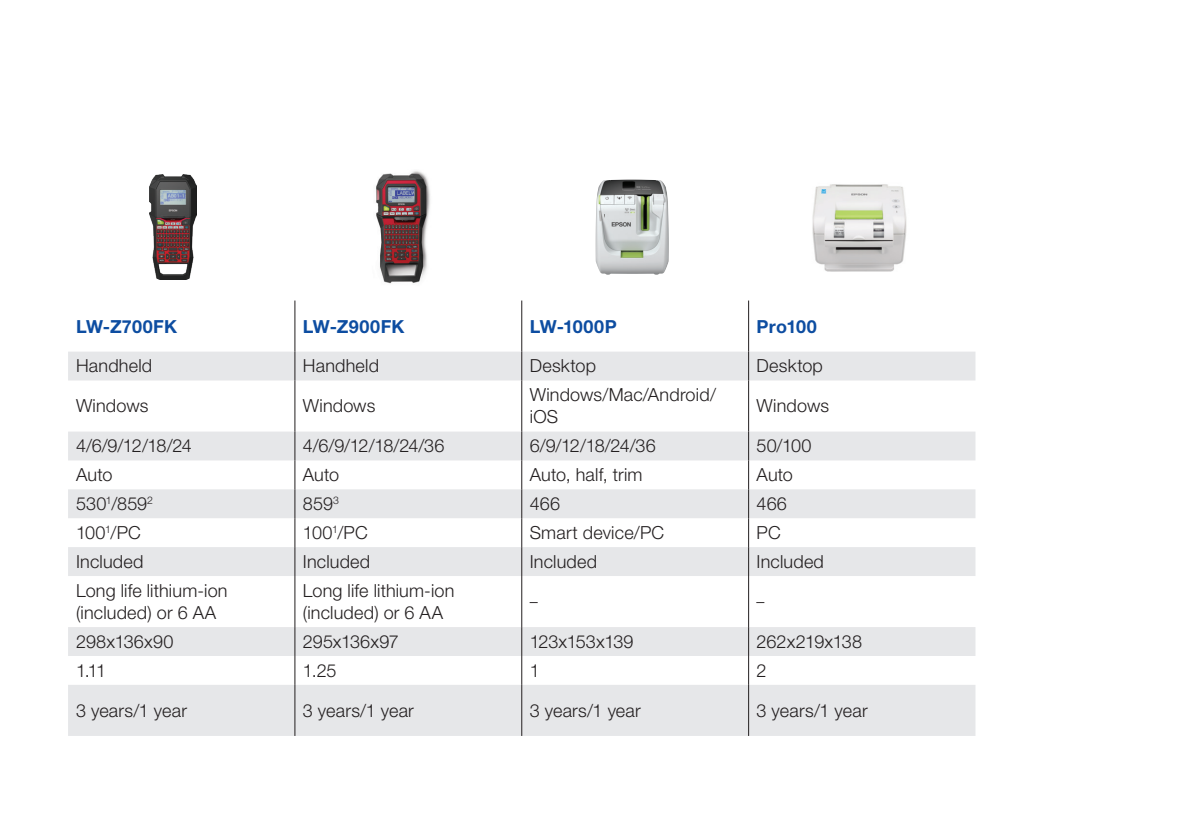
<style>
.page{position:relative;width:1191px;height:840px;background:#fff}
.page>*{position:absolute;margin:0;border:0;box-sizing:border-box;transform-origin:0 0}
.Body__enlarged_for_t{font:300 18px/22px "Helvetica Neue LT Pro";letter-spacing:.01em;color:#231f20}
.Body__enlarged_for_t-2{font:700 18px "Helvetica Neue LT Pro";letter-spacing:.015em;color:#0d4da1}
.Body__enlarged_for_t-3{font:300 18px "Helvetica Neue LT Pro";letter-spacing:-.01em;color:#231f20}
.Body__enlarged_for_t-4{font:300 16px "Helvetica Neue LT Pro";color:#231f20}
</style>
<div class="page">
<img style="left:812px;top:184px;width:95px;height:88px">
<img style="left:595px;top:179px;width:74px;height:95px">
<svg style="left:68px;top:351px;width:907px;height:384px;fill:#e8e8ea"></svg>
<svg style="left:294px;top:351px;width:1px;height:29px"></svg>
<svg style="left:748px;top:351px;width:1px;height:29px"></svg>
<hr style="left:294px;top:380px;width:1px;height:51px;background:#231f20">
<hr style="left:748px;top:380px;width:1px;height:51px;background:#231f20">
<svg style="left:294px;top:431px;width:1px;height:144px"></svg>
<svg style="left:748px;top:431px;width:1px;height:144px"></svg>
<hr style="left:294px;top:575px;width:1px;height:51px;background:#231f20">
<hr style="left:748px;top:575px;width:1px;height:51px;background:#231f20">
<svg style="left:294px;top:626px;width:1px;height:58px"></svg>
<svg style="left:748px;top:626px;width:1px;height:58px"></svg>
<hr style="left:294px;top:684px;width:1px;height:51px;background:#231f20">
<hr style="left:748px;top:684px;width:1px;height:51px;background:#231f20">
<hr style="left:294px;top:300px;width:1px;height:51px;background:#231f20">
<hr style="left:748px;top:300px;width:1px;height:51px;background:#231f20">
<hr style="left:521px;top:300px;width:1px;height:51px;background:#231f20">
<svg style="left:521px;top:351px;width:1px;height:29px"></svg>
<hr style="left:521px;top:380px;width:1px;height:51px;background:#231f20">
<svg style="left:521px;top:431px;width:1px;height:144px"></svg>
<hr style="left:521px;top:575px;width:1px;height:51px;background:#231f20">
<svg style="left:521px;top:626px;width:1px;height:58px"></svg>
<hr style="left:521px;top:684px;width:1px;height:51px;background:#231f20">
<img style="left:376px;top:171px;width:54px;height:113px">
<img style="left:149px;top:175px;width:48px;height:105px">
<p class="Body__enlarged_for_t-2" style="left:76px;top:314px;width:102px">LW-Z700FK</p>
<p class="Body__enlarged_for_t-2" style="left:303px;top:314px;width:103px">LW-Z900FK</p>
<p class="Body__enlarged_for_t-2" style="left:530px;top:314px;width:88px">LW-1000P</p>
<p class="Body__enlarged_for_t-2" style="left:756px;top:314px;width:62px">Pro100</p>
<p class="Body__enlarged_for_t" style="left:76px;top:354px;width:78px">Handheld</p>
<p class="Body__enlarged_for_t" style="left:303px;top:354px;width:78px">Handheld</p>
<p class="Body__enlarged_for_t" style="left:530px;top:354px;width:68px">Desktop</p>
<p class="Body__enlarged_for_t" style="left:756px;top:354px;width:68px">Desktop</p>
<p class="Body__enlarged_for_t" style="left:76px;top:394px;width:74px">Windows</p>
<p class="Body__enlarged_for_t" style="left:303px;top:394px;width:74px">Windows</p>
<p class="Body__enlarged_for_t" style="left:530px;top:383px;width:188px">Windows/Mac/Android/ iOS</p>
<p class="Body__enlarged_for_t" style="left:756px;top:394px;width:74px">Windows</p>
<p class="Body__enlarged_for_t" style="left:76px;top:434px;width:117px">4/6/9/12/18/24</p>
<p class="Body__enlarged_for_t" style="left:303px;top:434px;width:143px">4/6/9/12/18/24/36</p>
<p class="Body__enlarged_for_t" style="left:530px;top:434px;width:127px">6/9/12/18/24/36</p>
<p class="Body__enlarged_for_t" style="left:756px;top:434px;width:57px">50/100</p>
<p class="Body__enlarged_for_t" style="left:76px;top:463px;width:38px">Auto</p>
<p class="Body__enlarged_for_t" style="left:303px;top:463px;width:38px">Auto</p>
<p class="Body__enlarged_for_t" style="left:530px;top:463px;width:114px">Auto, half, trim</p>
<p class="Body__enlarged_for_t" style="left:756px;top:463px;width:38px">Auto</p>
<p class="Body__enlarged_for_t" style="left:76px;top:492px;width:78px">530<sup>1</sup>/859<sup>2</sup></p>
<p class="Body__enlarged_for_t" style="left:303px;top:492px;width:38px">859<sup>3</sup></p>
<p class="Body__enlarged_for_t" style="left:530px;top:492px;width:32px">466</p>
<p class="Body__enlarged_for_t" style="left:756px;top:492px;width:32px">466</p>
<p class="Body__enlarged_for_t" style="left:76px;top:521px;width:66px">100<sup>1</sup>/PC</p>
<p class="Body__enlarged_for_t" style="left:303px;top:521px;width:66px">100<sup>1</sup>/PC</p>
<p class="Body__enlarged_for_t" style="left:530px;top:521px;width:136px">Smart device/PC</p>
<p class="Body__enlarged_for_t" style="left:756px;top:521px;width:26px">PC</p>
<p class="Body__enlarged_for_t" style="left:76px;top:550px;width:69px">Included</p>
<p class="Body__enlarged_for_t" style="left:303px;top:550px;width:69px">Included</p>
<p class="Body__enlarged_for_t" style="left:530px;top:550px;width:69px">Included</p>
<p class="Body__enlarged_for_t" style="left:756px;top:550px;width:69px">Included</p>
<p class="Body__enlarged_for_t" style="left:76px;top:579px;width:153px">Long life lithium-ion (included) or 6 AA</p>
<p class="Body__enlarged_for_t" style="left:303px;top:579px;width:153px">Long life lithium-ion (included) or 6 AA</p>
<p class="Body__enlarged_for_t-4" style="left:530px;top:591px;width:9px">–</p>
<p class="Body__enlarged_for_t-4" style="left:756px;top:591px;width:9px">–</p>
<p class="Body__enlarged_for_t" style="left:76px;top:629px;width:99px">298x136x90</p>
<p class="Body__enlarged_for_t" style="left:303px;top:629px;width:98px">295x136x97</p>
<p class="Body__enlarged_for_t-3" style="left:530px;top:630px;width:105px">123x153x139</p>
<p class="Body__enlarged_for_t" style="left:756px;top:629px;width:107px">262x219x138</p>
<p class="Body__enlarged_for_t" style="left:76px;top:658px;width:32px">1.11</p>
<p class="Body__enlarged_for_t" style="left:303px;top:658px;width:35px">1.25</p>
<p class="Body__enlarged_for_t" style="left:530px;top:658px;width:12px">1</p>
<p class="Body__enlarged_for_t" style="left:756px;top:658px;width:12px">2</p>
<p class="Body__enlarged_for_t" style="left:76px;top:698px;width:113px">3 years/1 year</p>
<p class="Body__enlarged_for_t" style="left:303px;top:698px;width:113px">3 years/1 year</p>
<p class="Body__enlarged_for_t" style="left:530px;top:698px;width:113px">3 years/1 year</p>
<p class="Body__enlarged_for_t" style="left:756px;top:698px;width:113px">3 years/1 year</p>
</div>
